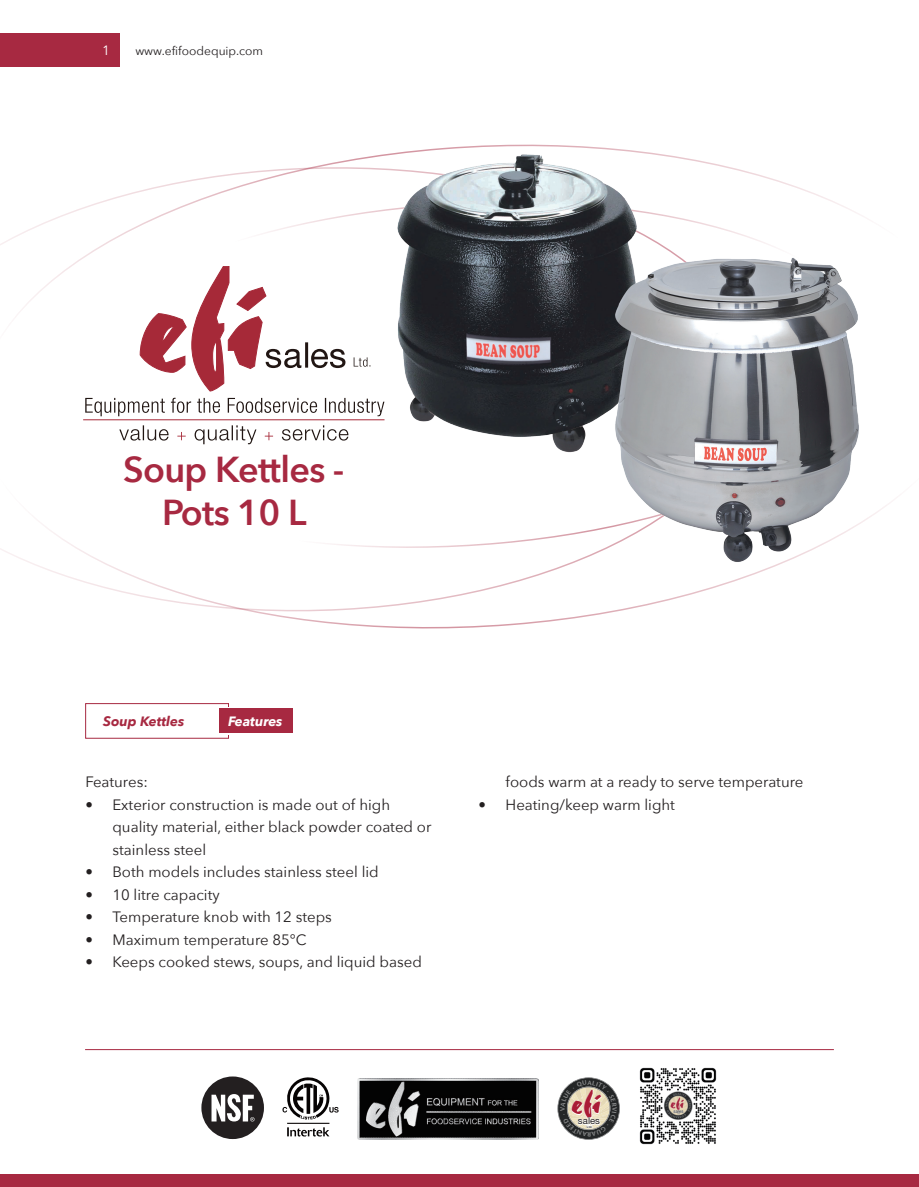
<style>
.page{position:relative;width:919px;height:1187px;background:#fff}
.page>*{position:absolute;margin:0;border:0;box-sizing:border-box;transform-origin:0 0}
.t1{font:600 36px/43.2px "Avenir Next";letter-spacing:-.02em;color:#a72941;text-align:center}
.t2{font:31.95px "Choc ICG";color:#aa1c36}
.t3{font:15px/22.5px "Avenir Next";color:#231f20}
.t4{font:italic 700 13.5px "Avenir Next";color:#a72941}
.t5{font:italic 700 13.5px "Avenir Next";letter-spacing:-.005em;color:#fff}
.t6{font:13.5px "Avenir Next";color:#fff}
.t7{font:12px "Avenir Next";color:#231f20}
.t8{font:9.6px "Helvetica Neue";letter-spacing:.01em;color:#231f20}
.t9{font:500 3px "Helvetica Neue";color:#231f20}
</style>
<div class="page">
<svg style="left:0;top:144px;width:892px;height:485px"></svg>
<svg style="left:282px;top:425px;width:66px;height:15px"></svg>
<svg style="left:265px;top:432px;width:8px;height:8px"></svg>
<svg style="left:194px;top:425px;width:62px;height:19px"></svg>
<svg style="left:177px;top:432px;width:9px;height:8px"></svg>
<svg style="left:119px;top:425px;width:50px;height:15px"></svg>
<hr style="left:83px;top:419px;width:301px;height:1px;background:#a62938">
<svg style="left:353px;top:357px;width:17px;height:9px"></svg>
<svg style="left:85px;top:398px;width:299px;height:18px"></svg>
<svg style="left:140px;top:266px;width:205px;height:125px"></svg>
<div style="left:0;top:1174px;width:918px;height:12px;background:#a72941"></div>
<hr style="left:85px;top:1049px;width:748px;height:1px;background:#a72941">
<div style="left:0;top:33px;width:119px;height:34px;background:#a72941"></div>
<div style="left:85px;top:703px;width:144px;height:35px;border:1px solid #a72941"></div>
<div style="left:87px;top:707px;width:155px;height:27px;background:#fff"></div>
<div style="left:219px;top:708px;width:73px;height:24px;background:#a72941"></div>
<div style="left:201px;top:1076px;width:63px;height:62px;background:#231f20;border-radius:50%"></div>
<svg style="left:211px;top:1094px;width:43px;height:27px"></svg>
<img style="left:357px;top:1078px;width:182px;height:61px">
<svg style="left:287px;top:1127px;width:42px;height:9px"></svg>
<svg style="left:282px;top:1077px;width:56px;height:42px"></svg>
<hr style="left:287px;top:1122px;width:42px;height:1px;background:#060303">
<img style="left:639px;top:1067px;width:78px;height:78px">
<img style="left:384px;top:145px;width:274px;height:322px">
<img style="left:583px;top:224px;width:294px;height:356px">
<svg style="left:557px;top:1077px;width:63px;height:62px"></svg>
<p class="t6" style="left:102px;top:38px;width:9px">1</p>
<p class="t7" style="left:135px;top:40px;width:129px">www.efifoodequip.com</p>
<h1 class="t1" style="left:123px;top:447px;width:223px">Soup Kettles -<br>Pots 10 L</h1>
<p class="t4" style="left:103px;top:709px;width:83px">Soup Kettles</p>
<p class="t5" style="left:228px;top:709px;width:56px">Features</p>
<p class="t3" style="left:85px;top:770px;width:64px">Features:</p>
<p class="t3" style="left:112px;top:792px;width:320px;text-indent:-27px">• Exterior construction is made out of high quality material, either black powder coated or stainless steel</p>
<p class="t3" style="left:85px;top:860px;width:295px">• Both models includes stainless steel lid</p>
<p class="t3" style="left:85px;top:882px;width:136px">• 10 litre capacity</p>
<p class="t3" style="left:85px;top:905px;width:248px">• Temperature knob with 12 steps</p>
<p class="t3" style="left:85px;top:927px;width:223px">• Maximum temperature 85°C</p>
<p class="t3" style="left:85px;top:950px;width:338px">• Keeps cooked stews, soups, and liquid based</p>
<p class="t3" style="left:505px;top:770px;width:299px">foods warm at a ready to serve temperature</p>
<p class="t3" style="left:478px;top:792px;width:198px">• Heating/keep warm light</p>
<h2 class="t2" style="left:570px;top:1083px;width:32px">efi</h2>
<p class="t9" style="left:587px;top:1124px;width:7px">Ltd.</p>
<p class="t8" style="left:578px;top:1115px;width:24px">sales</p>
</div>
